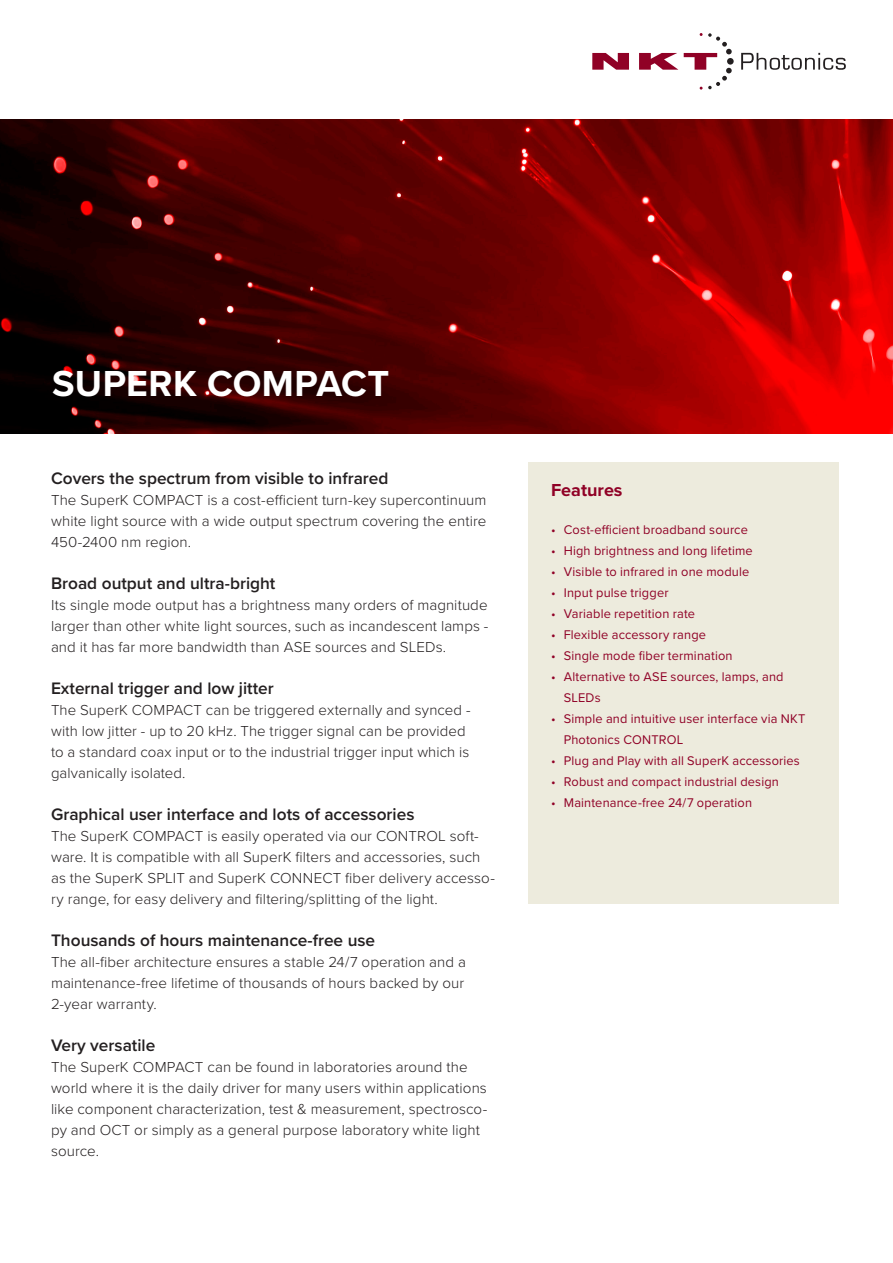
<style>
.page{position:relative;width:893px;height:1263px;background:#fff}
.page>*{position:absolute;margin:0;border:0;box-sizing:border-box;transform-origin:0 0}
.t1{font:700 37.5px "Proxima Nova";letter-spacing:.01em;color:#fff}
.t2{font:700 18px "Proxima Nova";color:#900126}
.t3{font:600 17.25px "Proxima Nova";color:#231f20}
.t4{font:300 15px/21px "Proxima Nova";letter-spacing:.005em;color:#231f20;text-align:justify}
.t5{font:13.05px/21px "Proxima Nova";letter-spacing:.015em;color:#900126}
</style>
<div class="page">
<img style="left:0;top:119px;width:893px;height:315px">
<svg style="left:741px;top:53px;width:105px;height:17px"></svg>
<svg style="left:592px;top:33px;width:142px;height:57px"></svg>
<div style="left:528px;top:463px;width:310px;height:441px;background:#edebdd"></div>
<p class="t1" style="left:52px;top:355px;width:339px">SUPERK COMPACT</p>
<p class="t3" style="left:51px;top:465px;width:339px">Covers the spectrum from visible to infrared</p>
<p class="t4" style="left:51px;top:488px;width:437px">The SuperK COMPACT is a cost-efficient turn-key supercontinuum white light source with a wide output spectrum covering the entire 450-2400 nm region.</p>
<p class="t3" style="left:51px;top:570px;width:226px">Broad output and ultra-bright</p>
<p class="t4" style="left:51px;top:593px;width:439px">Its single mode output has a brightness many orders of magnitude larger than other white light sources, such as incandescent lamps - and it has far more bandwidth than ASE sources and SLEDs.</p>
<p class="t3" style="left:51px;top:675px;width:224px">External trigger and low jitter</p>
<p class="t4" style="left:51px;top:698px;width:421px;text-align:left">The SuperK COMPACT can be triggered externally and synced - with low jitter - up to 20 kHz. The trigger signal can be provided to a standard coax input or to the industrial trigger input which is galvanically isolated.</p>
<p class="t3" style="left:51px;top:801px;width:365px">Graphical user interface and lots of accessories</p>
<p class="t4" style="left:51px;top:824px;width:445px;text-align:left">The SuperK COMPACT is easily operated via our CONTROL soft&shy;ware. It is compatible with all SuperK filters and accessories, such as the SuperK SPLIT and SuperK CONNECT fiber delivery accesso&shy;ry range, for easy delivery and filtering/splitting of the light.</p>
<p class="t3" style="left:51px;top:927px;width:326px">Thousands of hours maintenance-free use</p>
<p class="t4" style="left:51px;top:950px;width:416px">The all-fiber architecture ensures a stable 24/7 operation and a maintenance-free lifetime of thousands of hours backed by our 2-year warranty.</p>
<p class="t3" style="left:51px;top:1032px;width:106px">Very versatile</p>
<p class="t4" style="left:51px;top:1055px;width:438px;text-align:left">The SuperK COMPACT can be found in laboratories around the world where it is the daily driver for many users within applications like component characterization, test &amp; measurement, spectrosco&shy;py and OCT or simply as a general purpose laboratory white light source.</p>
<p class="t2" style="left:551px;top:477px;width:73px">Features</p>
<p class="t5" style="left:551px;top:518px;width:198px">• Cost-efficient broadband source</p>
<p class="t5" style="left:551px;top:539px;width:203px">• High brightness and long lifetime</p>
<p class="t5" style="left:551px;top:560px;width:200px">• Visible to infrared in one module</p>
<p class="t5" style="left:551px;top:581px;width:119px">• Input pulse trigger</p>
<p class="t5" style="left:551px;top:602px;width:146px">• Variable repetition rate</p>
<p class="t5" style="left:551px;top:623px;width:157px">• Flexible accessory range</p>
<p class="t5" style="left:551px;top:644px;width:183px">• Single mode fiber termination</p>
<p class="t5" style="left:564px;top:665px;width:221px;text-indent:-13px">• Alternative to ASE sources, lamps, and<br>SLEDs</p>
<p class="t5" style="left:564px;top:707px;width:243px;text-indent:-13px">• Simple and intuitive user interface via NKT<br>Photonics CONTROL</p>
<p class="t5" style="left:551px;top:749px;width:250px">• Plug and Play with all SuperK accessories</p>
<p class="t5" style="left:551px;top:770px;width:229px">• Robust and compact industrial design</p>
<p class="t5" style="left:551px;top:791px;width:203px">• Maintenance-free 24/7 operation</p>
</div>
